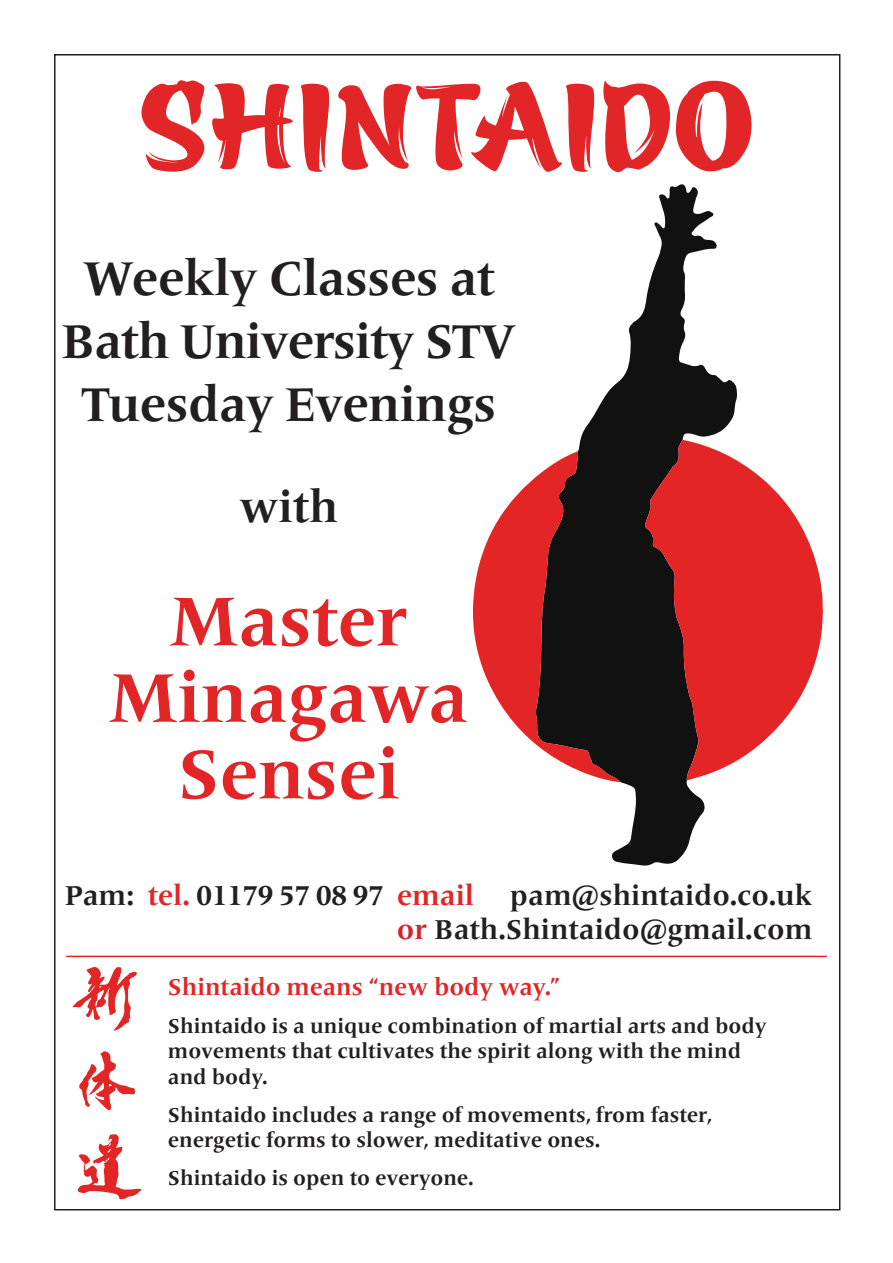
<style>
.page{position:relative;width:893px;height:1263px;background:#fff}
.page>*{position:absolute;margin:0;border:0;box-sizing:border-box;transform-origin:0 0}
.t1{font:138px "Azuki OT";color:#e22526}
.t2{font:700 72px/76.5px "Frutiger Serif LT Pro";color:#e22526;text-align:center}
.t3{font:700 49.5px "Frutiger Serif LT Pro";letter-spacing:-.015em;color:#231f20}
.t4{font:700 45px "Frutiger Serif LT Pro";color:#231f20}
.t5{font:700 28.5px/34.2px "Frutiger Serif LT Pro";color:#231f20;text-align:right}
.t6{font:700 28.5px "Frutiger Serif LT Pro";letter-spacing:-.025em;color:#231f20}
.t7{font:700 24px "Frutiger Serif LT Pro";color:#e22526}
.t8{font:700 21px/25.2px "Frutiger Serif LT Pro";color:#231f20}
.s1{color:#e22526}
.s2{color:#d1232a}
</style>
<div class="page">
<svg style="left:578px;top:184px;width:159px;height:682px"></svg>
<svg style="left:645px;top:440px;width:178px;height:340px;fill:#e32525"></svg>
<svg style="left:473px;top:451px;width:148px;height:331px"></svg>
<svg style="left:72px;top:967px;width:69px;height:232px"></svg>
<hr style="left:66px;top:956px;width:761px;height:1px;background:#e22526">
<p class="t1" style="left:138px;top:63px;width:618px">SHINTAIDO</p>
<p class="t3" style="left:83px;top:249px;width:413px">Weekly Classes at</p>
<p class="t3" style="left:61px;top:312px;width:456px">Bath University STV</p>
<p class="t3" style="left:81px;top:375px;width:417px">Tuesday Evenings</p>
<p class="t4" style="left:239px;top:480px;width:101px">with</p>
<p class="t2" style="left:170px;top:584px;width:239px">Master</p>
<p class="t2" style="left:109px;top:660px;width:361px">Minagawa<br>Sensei</p>
<p class="t6" style="left:65px;top:878px;width:411px">Pam: <span class="s1">tel.</span> 01179 57 08 97 <span class="s1">email</span></p>
<p class="t5" style="left:397px;top:878px;width:417px">pam@shintaido.co.uk<br><span class="s2">or</span> Bath.Shintaido@gmail.com</p>
<p class="t7" style="left:168px;top:973px;width:393px">Shintaido means “new body way.”</p>
<p class="t8" style="left:168px;top:1014px;width:600px">Shintaido is a unique combination of martial arts and body movements that cultivates the spirit along with the mind and body.</p>
<p class="t8" style="left:168px;top:1102px;width:546px">Shintaido includes a range of movements, from faster, energetic forms to slower, meditative ones.</p>
<p class="t8" style="left:168px;top:1165px;width:307px">Shintaido is open to everyone.</p>
</div>
